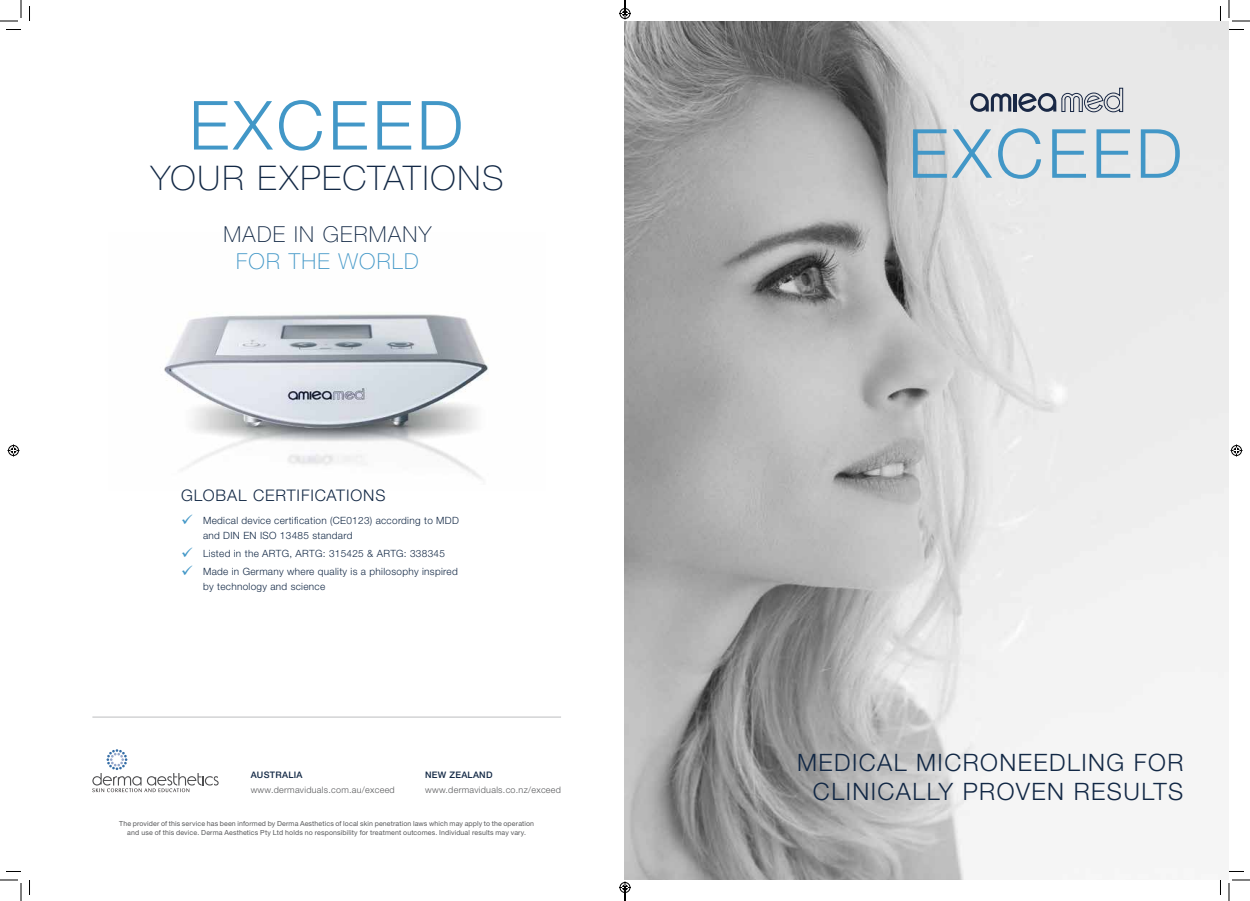
<style>
.page{position:relative;width:1250px;height:901px;background:#fff}
.page>*{position:absolute;margin:0;border:0;box-sizing:border-box;transform-origin:0 0}
.t1{font:100 34px "Helvetica Neue LT Std";letter-spacing:.05em;color:#122845}
.t2{font:300 24px/28.8px "Helvetica Neue LT Std";letter-spacing:.06em;color:#122845;text-align:right}
.t3{font:100 22px "Helvetica Neue LT Std";letter-spacing:.06em;color:#122845}
.t4{font:100 22px "Helvetica Neue LT Std";letter-spacing:.06em;color:#4297c7}
.t5{font:300 16px "Helvetica Neue LT Std";letter-spacing:.055em;color:#122845}
.t6{font:300 10px/15px "Helvetica Neue LT Std";letter-spacing:.03em;color:#122845}
.t7{font:300 9px "Helvetica Neue LT Std";letter-spacing:.03em;color:#58595b}
.t8{font:500 9px "Helvetica Neue LT Std";letter-spacing:.03em;color:#122845}
.t9{font:7px/8.4px "Helvetica Neue LT Std";letter-spacing:.02em;color:#58595b;text-align:center}
</style>
<div class="page">
<img style="left:164px;top:314px;width:325px;height:165px">
<svg style="left:92px;top:749px;width:127px;height:43px"></svg>
<svg style="left:194px;top:100px;width:267px;height:51px"></svg>
<hr style="left:92px;top:717px;width:469px;height:1px;background:#bcbec0">
<img style="left:625px;top:21px;width:604px;height:859px">
<svg style="left:913px;top:88px;width:266px;height:91px;background:#c5d1d9"></svg>
<svg style="left:6px;top:29px;width:15px;height:1px"></svg>
<svg style="left:1229px;top:29px;width:15px;height:1px"></svg>
<svg style="left:6px;top:871px;width:15px;height:1px"></svg>
<svg style="left:1229px;top:871px;width:15px;height:1px"></svg>
<svg style="left:29px;top:6px;width:1px;height:15px"></svg>
<svg style="left:29px;top:880px;width:1px;height:15px"></svg>
<svg style="left:1220px;top:6px;width:1px;height:15px"></svg>
<svg style="left:1220px;top:880px;width:1px;height:15px"></svg>
<svg style="left:0;top:0;width:22px;height:22px"></svg>
<svg style="left:0;top:879px;width:22px;height:22px"></svg>
<svg style="left:1228px;top:0;width:22px;height:22px"></svg>
<svg style="left:1228px;top:879px;width:22px;height:22px"></svg>
<svg style="left:8px;top:444px;width:12px;height:12px"></svg>
<svg style="left:1230px;top:444px;width:12px;height:12px"></svg>
<svg style="left:619px;top:0;width:12px;height:20px"></svg>
<svg style="left:619px;top:881px;width:12px;height:20px"></svg>
<h1 class="t1" style="left:151px;top:158px;width:354px">YOUR EXPECTATIONS</h1>
<h3 class="t3" style="left:223px;top:222px;width:210px">MADE IN GERMANY</h3>
<h3 class="t4" style="left:236px;top:248px;width:184px">FOR THE WORLD</h3>
<h3 class="t5" style="left:181px;top:485px;width:206px">GLOBAL CERTIFICATIONS</h3>
<h3 class="t6" style="left:203px;top:513px;width:257px">Medical device certification (CE0123) according to MDD and DIN EN ISO 13485 standard</h3>
<h3 class="t6" style="left:203px;top:545px;width:256px;line-height:17.8px">Listed in the ARTG, ARTG: 315425 &amp; ARTG: 338345<br>Made in Germany where quality is a philosophy inspired</h3>
<h3 class="t6" style="left:203px;top:579px;width:124px">by technology and science</h3>
<p class="t8" style="left:251px;top:769px;width:53px">AUSTRALIA</p>
<p class="t7" style="left:251px;top:784px;width:146px">www.dermaviduals.com.au/exceed</p>
<p class="t8" style="left:425px;top:769px;width:69px">NEW ZEALAND</p>
<p class="t7" style="left:425px;top:784px;width:137px">www.dermaviduals.co.nz/exceed</p>
<p class="t9" style="left:119px;top:820px;width:416px">The provider of this service has been informed by Derma Aesthetics of local skin penetration laws which may apply to the operation and use of this device. Derma Aesthetics Pty Ltd holds no responsibility for treatment outcomes. Individual results may vary.</p>
<h2 class="t2" style="left:797px;top:747px;width:388px">MEDICAL MICRONEEDLING FOR<br>CLINICALLY PROVEN RESULTS</h2>
</div>
